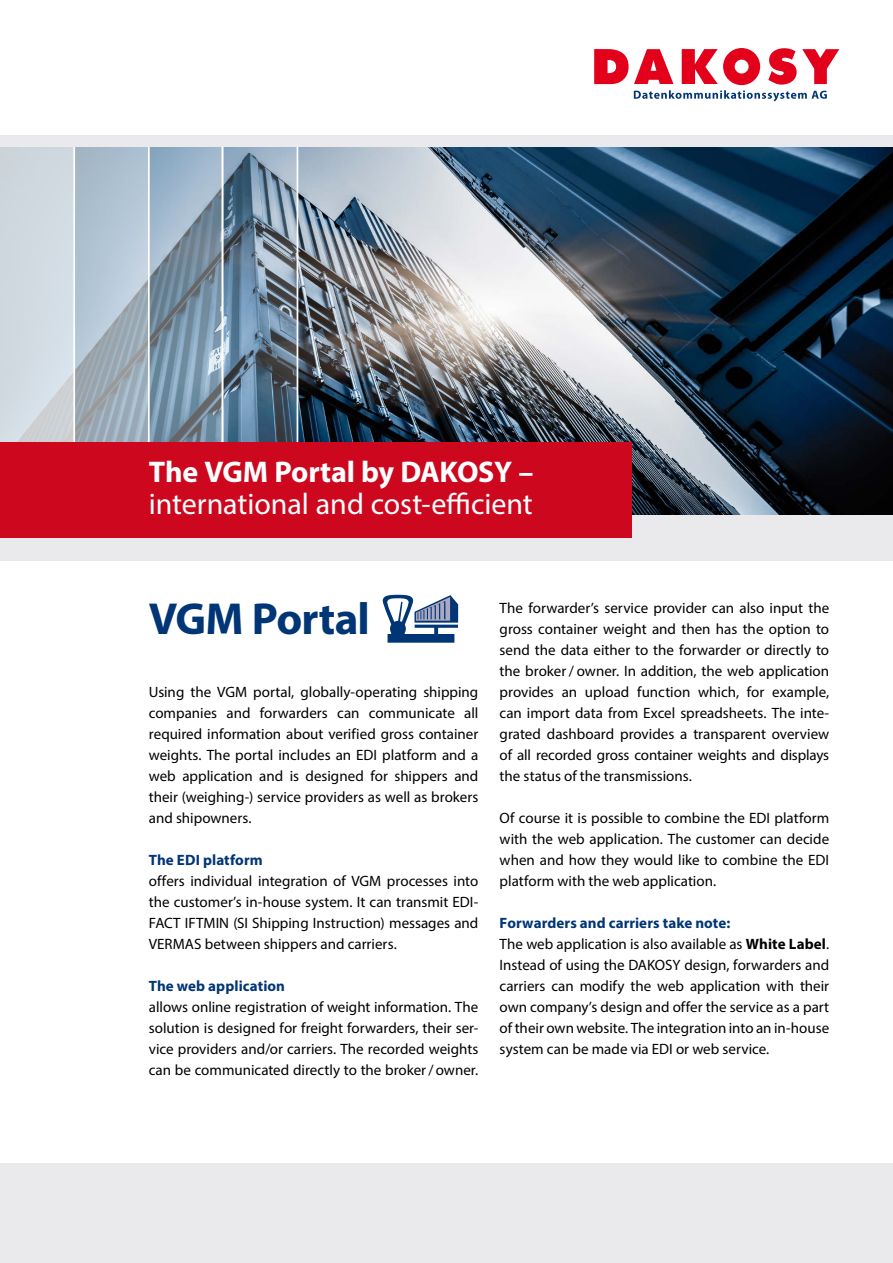
<style>
.page{position:relative;width:893px;height:1263px;background:#fff}
.page>*{position:absolute;margin:0;border:0;box-sizing:border-box;transform-origin:0 0}
.t1{font:700 45px "Myriad Pro";letter-spacing:-.015em;color:#003576}
.t2{font:30px/31.5px "Myriad Pro";letter-spacing:-.005em;color:#fff}
.t3{font:15px/21px "Myriad Pro";color:#000;text-align:justify}
.t4{font:700 15px "Myriad Pro";letter-spacing:.005em;color:#003576}
.s1{font-weight:700}
</style>
<div class="page">
<div style="left:0;top:1163px;width:893px;height:100px;background:#eaeaed"></div>
<div style="left:0;top:246px;width:893px;height:300px;background:#eaeaed"></div>
<img style="left:298px;top:146px;width:595px;height:368px">
<svg style="left:75px;top:146px;width:73px;height:296px;background:#aabac8"></svg>
<svg style="left:150px;top:146px;width:71px;height:296px;background:#839bae"></svg>
<svg style="left:223px;top:146px;width:74px;height:296px;background:#6b8397"></svg>
<svg style="left:0;top:146px;width:73px;height:296px;background:#d1d9e0"></svg>
<hr style="left:148px;top:122px;width:2px;height:484px;background:#fff">
<hr style="left:221px;top:122px;width:2px;height:484px;background:#fff">
<hr style="left:297px;top:122px;width:1px;height:484px;background:#fff">
<hr style="left:73px;top:122px;width:2px;height:484px;background:#fff">
<div style="left:0;top:0;width:893px;height:146px;background:#eaeaed"></div>
<div style="left:0;top:0;width:893px;height:135px;background:#fff"></div>
<div style="left:0;top:442px;width:632px;height:97px;background:#cd071e"></div>
<svg style="left:594px;top:48px;width:245px;height:53px"></svg>
<div style="left:0;top:538px;width:893px;height:23px;background:#eaeaed"></div>
<svg style="left:383px;top:595px;width:75px;height:48px"></svg>
<p class="t2" style="left:149px;top:456px;width:386px"><span class="s1">The VGM Portal by DAKOSY – </span>international and cost-efficient</p>
<p class="t1" style="left:149px;top:590px;width:223px">VGM Portal</p>
<p class="t3" style="left:149px;top:681px;width:331px">Using the VGM portal, globally-operating shipping companies and forwarders can communicate all required information about verified gross container weights. The portal includes an EDI platform and a web application and is designed for shippers and their (weighing-) service providers as well as brokers and shipowners.</p>
<p class="t4" style="left:149px;top:850px;width:115px">The EDI platform</p>
<p class="t3" style="left:149px;top:870px;width:331px">offers individual integration of VGM processes into the customer’s in-house system. It can transmit EDI-FACT IFTMIN (SI Shipping Instruction) messages and VERMAS between shippers and carriers.</p>
<p class="t4" style="left:149px;top:976px;width:138px">The web application</p>
<p class="t3" style="left:149px;top:996px;width:331px">allows online registration of weight information. The solution is designed for freight forwarders, their ser&shy;vice providers and/or carriers. The recorded weights can be communicated directly to the broker / owner.</p>
<p class="t3" style="left:500px;top:597px;width:331px">The forwarder’s service provider can also input the gross container weight and then has the option to send the data either to the forwarder or directly to the broker / owner. In addition, the web application provides an upload function which, for example, can import data from Excel spreadsheets. The inte&shy;grated dashboard provides a transparent overview of all recorded gross container weights and displays the status of the transmissions.</p>
<p class="t3" style="left:500px;top:807px;width:331px">Of course it is possible to combine the EDI platform with the web application. The customer can decide when and how they would like to combine the EDI platform with the web application.</p>
<p class="t4" style="left:500px;top:913px;width:232px">Forwarders and carriers take note:</p>
<p class="t3" style="left:500px;top:933px;width:331px">The web application is also available as <span class="s1">White Label</span>.<br>Instead of using the DAKOSY design, forwarders and carriers can modify the web application with their own company’s design and offer the service as a part of their own website. The integration into an in-house system can be made via EDI or web service.</p>
</div>
